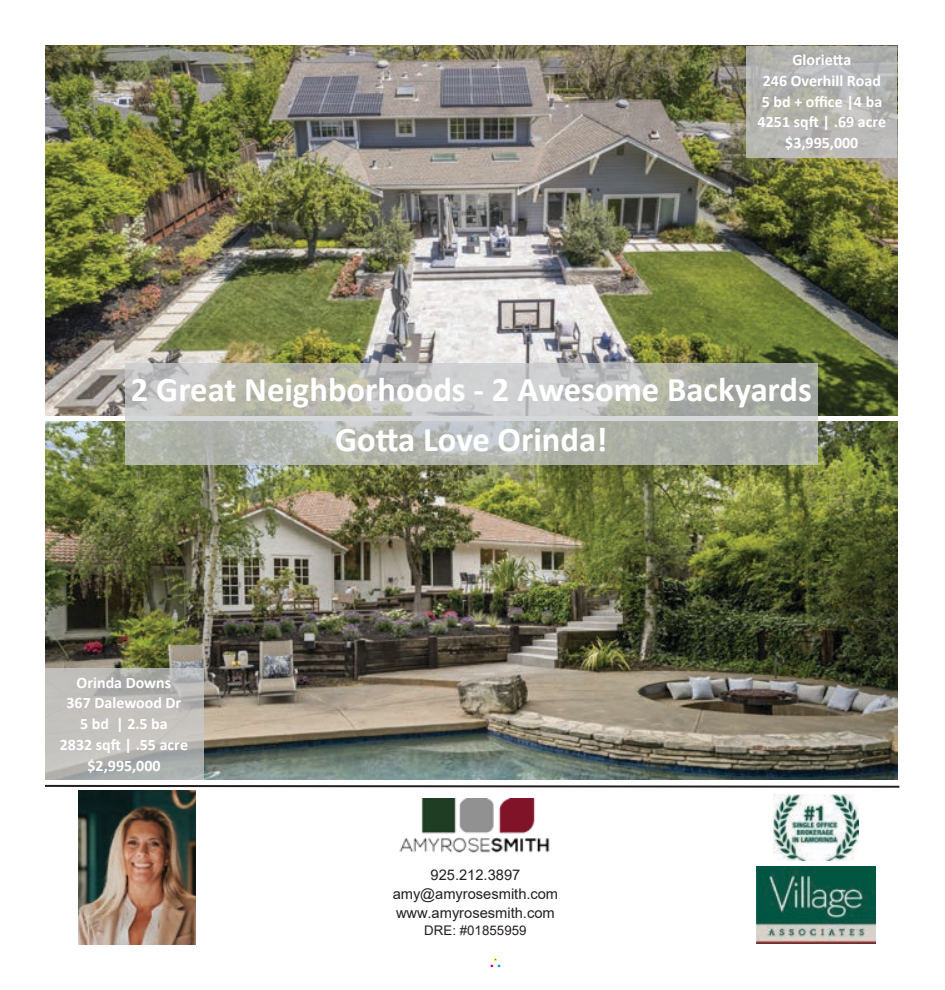
<style>
.page{position:relative;width:945px;height:990px;background:#fff}
.page>*{position:absolute;margin:0;border:0;box-sizing:border-box;transform-origin:0 0}
.t1{font:700 34.75px "Calibri";color:#fff}
.t2{font:700 34.62px "Calibri";color:#fff}
.t3{font:700 16px/20.9px "Calibri";color:#fff;text-align:center}
.t4{font:14.75px/18.6px "Arial";color:#231f20;text-align:center}
.t5{font:13.25px "Arial";color:#231f20}
</style>
<div class="page">
<div style="left:490px;top:958px;width:11px;height:10px;border:1px solid #fff"></div>
<img style="left:79px;top:791px;width:117px;height:154px">
<svg style="left:45px;top:784px;width:855px;height:4px"></svg>
<img style="left:45px;top:45px;width:853px;height:371px">
<img style="left:757px;top:866px;width:119px;height:77px">
<img style="left:45px;top:421px;width:853px;height:358px">
<div style="left:125px;top:363px;width:692px;height:102px;background:#c8cacc;opacity:.75"></div>
<div style="left:746px;top:46px;width:151px;height:111px;background:#c8cacc;opacity:.75"></div>
<div style="left:45px;top:668px;width:158px;height:111px;background:#c8cacc;opacity:.75"></div>
<img style="left:399px;top:798px;width:151px;height:55px">
<img style="left:774px;top:794px;width:84px;height:67px">
<p class="t3" style="left:758px;top:49px;width:130px">Glorietta<br>246 Overhill Road<br>5 bd + office |4 ba<br>4251 sqft | .69 acre $3,995,000</p>
<h2 class="t2" style="left:131px;top:365px;width:683px">2 Great Neighborhoods - 2 Awesome Backyards</h2>
<h1 class="t1" style="left:335px;top:415px;width:274px">Gotta Love Orinda!</h1>
<p class="t3" style="left:60px;top:672px;width:130px">Orinda Downs<br>367 Dalewood Dr<br>5 bd | 2.5 ba<br>2832 sqft | .55 acre $2,995,000</p>
<p class="t4" style="left:393px;top:866px;width:167px">925.212.3897 amy@amyrosesmith.com www.amyrosesmith.com</p>
<p class="t5" style="left:424px;top:921px;width:104px">DRE: #01855959</p>
</div>
